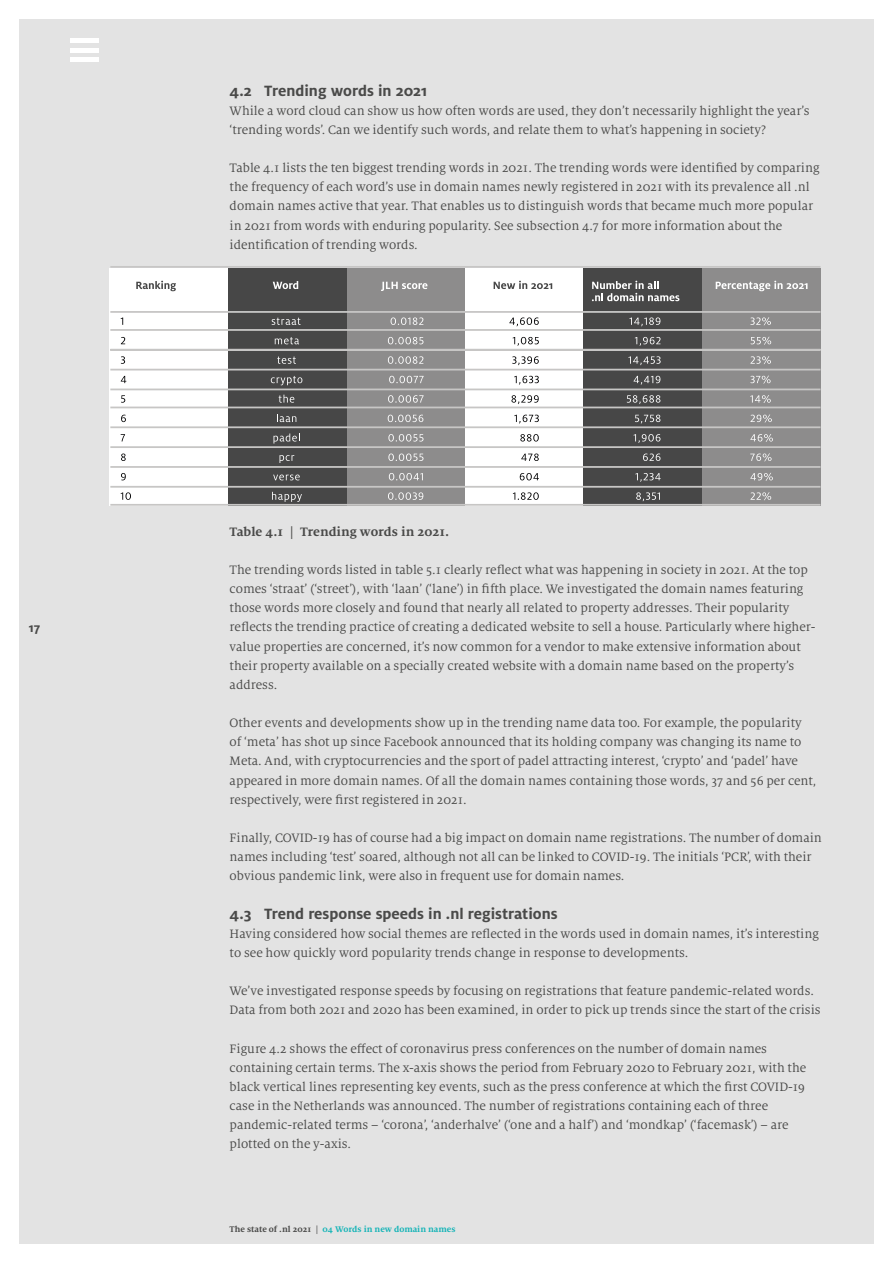
<style>
.page{position:relative;width:893px;height:1263px;background:#fff}
.page>*{position:absolute;margin:0;border:0;box-sizing:border-box;transform-origin:0 0}
.t1{font:700 16.5px "Milo OT";color:#4a4a49}
.t2{font:13.5px/19.2px "Milo Serif OT";color:#4a4a49}
.t3{font:700 13.5px "Milo Serif OT";color:#4a4a49}
.t4{font:700 13.5px "Milo OT";color:#4a4a49}
.t5{font:700 9px "Milo Serif OT";color:#15b4b7}
.s1{color:#4a4a49}
</style>
<div class="page">
<div style="left:19px;top:19px;width:855px;height:1225px;background:#e3e3e3"></div>
<div style="left:110px;top:268px;width:118px;height:237px;background:#fff"></div>
<div style="left:228px;top:268px;width:119px;height:237px;background:#474747"></div>
<div style="left:347px;top:268px;width:118px;height:237px;background:#8d8c8c"></div>
<div style="left:465px;top:268px;width:119px;height:237px;background:#fff"></div>
<div style="left:584px;top:268px;width:237px;height:237px;background:#474747"></div>
<div style="left:702px;top:268px;width:119px;height:237px;background:#8d8c8c"></div>
<hr style="left:110px;top:311px;width:710px;height:2px;background:#c7c6c5">
<hr style="left:110px;top:266px;width:710px;height:2px;background:#c7c6c5">
<hr style="left:110px;top:329px;width:710px;height:2px;background:#c7c6c5">
<hr style="left:110px;top:369px;width:710px;height:1px;background:#c7c6c5">
<hr style="left:110px;top:504px;width:710px;height:2px;background:#c7c6c5">
<hr style="left:110px;top:407px;width:710px;height:1px;background:#c7c6c5">
<hr style="left:110px;top:426px;width:710px;height:2px;background:#c7c6c5">
<hr style="left:110px;top:446px;width:710px;height:2px;background:#c7c6c5">
<hr style="left:110px;top:466px;width:710px;height:2px;background:#c7c6c5">
<hr style="left:110px;top:486px;width:710px;height:2px;background:#c7c6c5">
<hr style="left:110px;top:349px;width:710px;height:2px;background:#c7c6c5">
<hr style="left:110px;top:389px;width:710px;height:1px;background:#c7c6c5">
<svg style="left:272px;top:318px;width:29px;height:7px"></svg>
<svg style="left:391px;top:317px;width:32px;height:8px"></svg>
<svg style="left:509px;top:317px;width:30px;height:9px"></svg>
<svg style="left:629px;top:317px;width:31px;height:9px"></svg>
<svg style="left:750px;top:317px;width:21px;height:8px"></svg>
<svg style="left:121px;top:337px;width:4px;height:7px"></svg>
<svg style="left:275px;top:337px;width:24px;height:7px"></svg>
<svg style="left:388px;top:337px;width:35px;height:7px"></svg>
<svg style="left:513px;top:337px;width:26px;height:9px"></svg>
<svg style="left:635px;top:337px;width:25px;height:9px"></svg>
<svg style="left:751px;top:337px;width:20px;height:8px"></svg>
<svg style="left:121px;top:356px;width:4px;height:8px"></svg>
<svg style="left:277px;top:356px;width:19px;height:8px"></svg>
<svg style="left:388px;top:356px;width:35px;height:8px"></svg>
<svg style="left:512px;top:356px;width:27px;height:9px"></svg>
<svg style="left:628px;top:356px;width:33px;height:9px"></svg>
<svg style="left:750px;top:356px;width:21px;height:8px"></svg>
<svg style="left:121px;top:376px;width:5px;height:7px"></svg>
<svg style="left:271px;top:376px;width:31px;height:9px"></svg>
<svg style="left:389px;top:376px;width:35px;height:7px"></svg>
<svg style="left:514px;top:376px;width:25px;height:9px"></svg>
<svg style="left:634px;top:376px;width:26px;height:9px"></svg>
<svg style="left:750px;top:376px;width:21px;height:8px"></svg>
<svg style="left:121px;top:395px;width:4px;height:8px"></svg>
<svg style="left:279px;top:395px;width:15px;height:8px"></svg>
<svg style="left:388px;top:395px;width:36px;height:8px"></svg>
<svg style="left:511px;top:395px;width:28px;height:9px"></svg>
<svg style="left:627px;top:395px;width:33px;height:9px"></svg>
<svg style="left:750px;top:395px;width:21px;height:8px"></svg>
<svg style="left:121px;top:415px;width:5px;height:7px"></svg>
<svg style="left:277px;top:414px;width:19px;height:8px"></svg>
<svg style="left:388px;top:415px;width:35px;height:7px"></svg>
<svg style="left:514px;top:415px;width:25px;height:9px"></svg>
<svg style="left:635px;top:415px;width:25px;height:9px"></svg>
<svg style="left:750px;top:414px;width:22px;height:8px"></svg>
<svg style="left:121px;top:434px;width:4px;height:7px"></svg>
<svg style="left:274px;top:433px;width:26px;height:10px"></svg>
<svg style="left:388px;top:434px;width:35px;height:8px"></svg>
<svg style="left:520px;top:434px;width:19px;height:7px"></svg>
<svg style="left:634px;top:434px;width:26px;height:9px"></svg>
<svg style="left:750px;top:434px;width:23px;height:8px"></svg>
<svg style="left:121px;top:453px;width:5px;height:8px"></svg>
<svg style="left:279px;top:455px;width:15px;height:8px"></svg>
<svg style="left:388px;top:453px;width:35px;height:8px"></svg>
<svg style="left:521px;top:453px;width:18px;height:8px"></svg>
<svg style="left:643px;top:453px;width:17px;height:8px"></svg>
<svg style="left:750px;top:453px;width:22px;height:8px"></svg>
<svg style="left:121px;top:473px;width:5px;height:7px"></svg>
<svg style="left:273px;top:474px;width:27px;height:6px"></svg>
<svg style="left:389px;top:473px;width:34px;height:7px"></svg>
<svg style="left:520px;top:473px;width:19px;height:7px"></svg>
<svg style="left:635px;top:473px;width:26px;height:9px"></svg>
<svg style="left:750px;top:473px;width:23px;height:8px"></svg>
<svg style="left:121px;top:492px;width:10px;height:8px"></svg>
<svg style="left:272px;top:492px;width:30px;height:10px"></svg>
<svg style="left:388px;top:492px;width:35px;height:8px"></svg>
<svg style="left:513px;top:492px;width:26px;height:8px"></svg>
<svg style="left:636px;top:492px;width:24px;height:9px"></svg>
<svg style="left:750px;top:492px;width:21px;height:8px"></svg>
<svg style="left:136px;top:281px;width:40px;height:10px"></svg>
<svg style="left:273px;top:281px;width:25px;height:8px"></svg>
<svg style="left:381px;top:282px;width:46px;height:9px"></svg>
<svg style="left:494px;top:281px;width:58px;height:8px"></svg>
<svg style="left:716px;top:281px;width:91px;height:10px"></svg>
<svg style="left:592px;top:281px;width:87px;height:20px"></svg>
<div style="left:70px;top:38px;width:29px;height:5px;background:#fff"></div>
<div style="left:70px;top:48px;width:29px;height:5px;background:#fff"></div>
<div style="left:70px;top:57px;width:29px;height:5px;background:#fff"></div>
<p class="t4" style="left:29px;top:619px;width:13px">17</p>
<p class="t1" style="left:230px;top:81px;width:199px">4.2 Trending words in 2021</p>
<p class="t2" style="left:230px;top:101px;width:581px">While a word cloud can show us how often words are used, they don’t necessarily highlight the year’s ‘trending words’. Can we identify such words, and relate them to what’s happening in society?</p>
<p class="t2" style="left:230px;top:159px;width:591px">Table 4.1 lists the ten biggest trending words in 2021. The trending words were identified by comparing the frequency of each word’s use in domain names newly registered in 2021 with its prevalence all .nl domain names active that year. That enables us to distinguish words that became much more popular in 2021 from words with enduring popularity. See subsection 4.7 for more information about the identification of trending words.</p>
<p class="t3" style="left:230px;top:524px;width:221px">Table 4.1 | Trending words in 2021.</p>
<p class="t2" style="left:230px;top:560px;width:587px">The trending words listed in table 5.1 clearly reflect what was happening in society in 2021. At the top comes ‘straat’ (‘street’), with ‘laan’ (‘lane’) in fifth place. We investigated the domain names featuring those words more closely and found that nearly all related to property addresses. Their popularity reflects the trending practice of creating a dedicated website to sell a house. Particularly where higher&shy;value properties are concerned, it’s now common for a vendor to make extensive information about their property available on a specially created website with a domain name based on the property’s address.</p>
<p class="t2" style="left:230px;top:713px;width:588px">Other events and developments show up in the trending name data too. For example, the popularity of ‘meta’ has shot up since Facebook announced that its holding company was changing its name to Meta. And, with cryptocurrencies and the sport of padel attracting interest, ‘crypto’ and ‘padel’ have appeared in more domain names. Of all the domain names containing those words, 37 and 56 per cent, respectively, were first registered in 2021.</p>
<p class="t2" style="left:230px;top:828px;width:594px">Finally, COVID-19 has of course had a big impact on domain name registrations. The number of domain names including ‘test’ soared, although not all can be linked to COVID-19. The initials ‘PCR’, with their obvious pandemic link, were also in frequent use for domain names.</p>
<p class="t1" style="left:230px;top:904px;width:330px">4.3 Trend response speeds in .nl registrations</p>
<p class="t2" style="left:230px;top:924px;width:591px">Having considered how social themes are reflected in the words used in domain names, it’s interesting to see how quickly word popularity trends change in response to developments.</p>
<p class="t2" style="left:230px;top:981px;width:593px">We’ve investigated response speeds by focusing on registrations that feature pandemic-related words.<br>Data from both 2021 and 2020 has been examined, in order to pick up trends since the start of the crisis</p>
<p class="t2" style="left:230px;top:1039px;width:578px">Figure 4.2 shows the effect of coronavirus press conferences on the number of domain names containing certain terms. The x-axis shows the period from February 2020 to February 2021, with the black vertical lines representing key events, such as the press conference at which the first COVID-19 case in the Netherlands was announced. The number of registrations containing each of three pandemic-related terms – ‘corona’, ‘anderhalve’ (‘one and a half’) and ‘mondkap’ (‘facemask’) – are plotted on the y-axis.</p>
<p class="t5" style="left:230px;top:1224px;width:227px"><span class="s1">The state of .nl 2021 |</span> 04 Words in new domain names</p>
</div>
